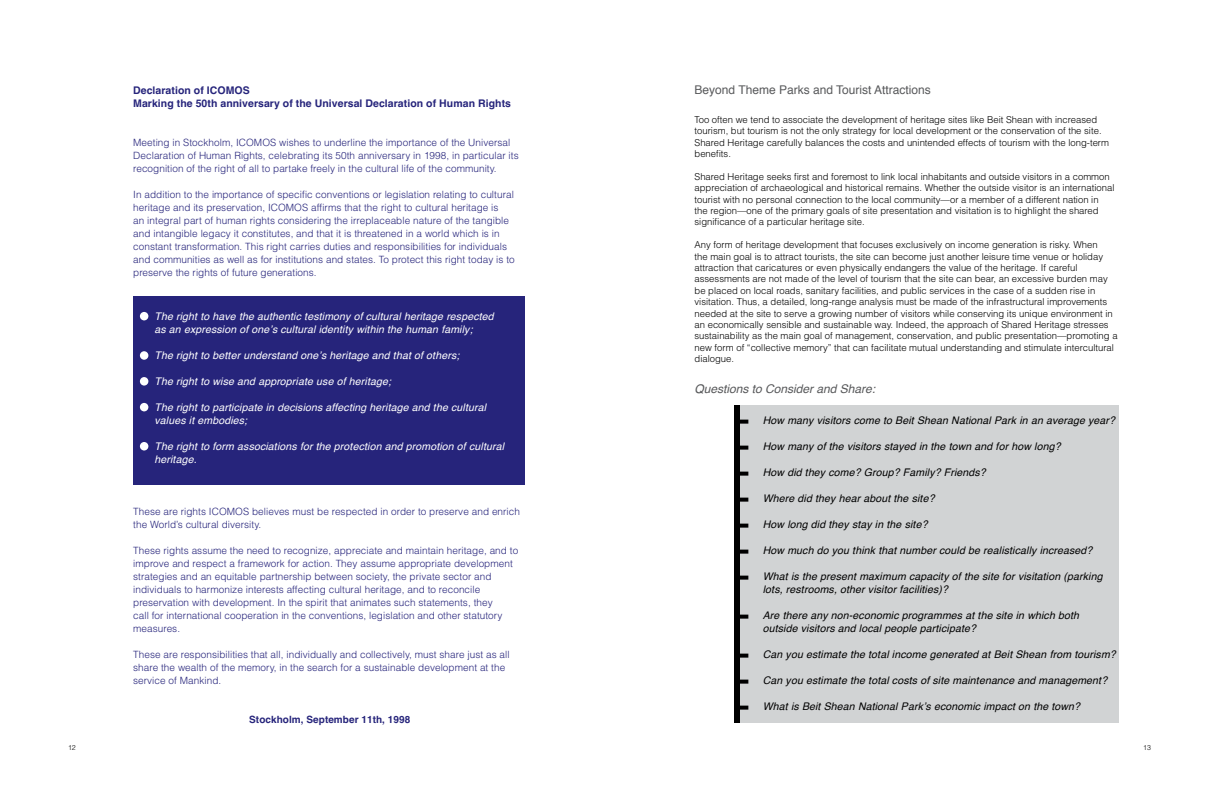
<style>
.page{position:relative;width:1219px;height:794px;background:#fff}
.page>*{position:absolute;margin:0;border:0;box-sizing:border-box;transform-origin:0 0}
.t1{font:700 30px/26px "Helvetica";color:#000;scale:1.1 1}
.t2{font:12px "Helvetica";color:#58595b}
.t3{font:italic 12px "Helvetica";color:#58595b}
.t4{font:italic 10.5px/13px "Helvetica";letter-spacing:.015em;color:#000}
.t5{font:italic 10.5px/13px "Helvetica";letter-spacing:.015em;color:#fff}
.t6{font:700 10.5px/13px "Helvetica";letter-spacing:.005em;color:#26247b}
.t7{font:300 10px/13px "Helvetica";letter-spacing:.005em;color:#26247b}
.t8{font:700 10px "Helvetica";letter-spacing:.005em;color:#26247b}
.t9{font:300 9.5px/11.4px "Helvetica";color:#000}
.t10{font:300 7px "Helvetica";color:#000}
</style>
<div class="page">
<div style="left:738px;top:405px;width:381px;height:318px;background:#d1d3d4"></div>
<div style="left:735px;top:405px;width:5px;height:318px;background:#000"></div>
<div style="left:133px;top:296px;width:391px;height:188px;background:#26247b"></div>
<div style="left:140px;top:312px;width:8px;height:8px;background:#fff;border-radius:50%"></div>
<div style="left:140px;top:377px;width:8px;height:8px;background:#fff;border-radius:50%"></div>
<div style="left:140px;top:351px;width:8px;height:9px;background:#fff;border-radius:50%"></div>
<div style="left:140px;top:403px;width:8px;height:8px;background:#fff;border-radius:50%"></div>
<div style="left:140px;top:442px;width:8px;height:8px;background:#fff;border-radius:50%"></div>
<p class="t6" style="left:133px;top:83px;width:379px">Declaration of ICOMOS<br>Marking the 50th anniversary of the Universal Declaration of Human Rights</p>
<p class="t7" style="left:133px;top:135px;width:387px">Meeting in Stockholm, ICOMOS wishes to underline the importance of the Universal<br>Declaration of Human Rights, celebrating its 50th anniversary in 1998, in particular its recognition of the right of all to partake freely in the cultural life of the community.</p>
<p class="t7" style="left:133px;top:187px;width:383px">In addition to the importance of specific conventions or legislation relating to cultural heritage and its preservation, ICOMOS affirms that the right to cultural heritage is<br>an integral part of human rights considering the irreplaceable nature of the tangible and intangible legacy it constitutes, and that it is threatened in a world which is in constant transformation. This right carries duties and responsibilities for individuals and communities as well as for institutions and states. To protect this right today is to preserve the rights of future generations.</p>
<p class="t5" style="left:154px;top:310px;width:341px">The right to have the authentic testimony of cultural heritage respected as an expression of one’s cultural identity within the human family;</p>
<p class="t5" style="left:154px;top:349px;width:306px">The right to better understand one’s heritage and that of others;</p>
<p class="t5" style="left:154px;top:375px;width:238px">The right to wise and appropriate use of heritage;</p>
<p class="t5" style="left:154px;top:401px;width:333px">The right to participate in decisions affecting heritage and the cultural values it embodies;</p>
<p class="t5" style="left:154px;top:440px;width:351px">The right to form associations for the protection and promotion of cultural heritage.</p>
<p class="t7" style="left:133px;top:505px;width:388px">These are rights ICOMOS believes must be respected in order to preserve and enrich the World’s cultural diversity.</p>
<p class="t7" style="left:133px;top:544px;width:387px">These rights assume the need to recognize, appreciate and maintain heritage, and to improve and respect a framework for action. They assume appropriate development strategies and an equitable partnership between society, the private sector and individuals to harmonize interests affecting cultural heritage, and to reconcile preservation with development. In the spirit that animates such statements, they<br>call for international cooperation in the conventions, legislation and other statutory measures.</p>
<p class="t7" style="left:133px;top:648px;width:378px">These are responsibilities that all, individually and collectively, must share just as all share the wealth of the memory, in the search for a sustainable development at the service of Mankind.</p>
<p class="t8" style="left:249px;top:713px;width:162px">Stockholm, September 11th, 1998</p>
<p class="t2" style="left:694px;top:81px;width:238px">Beyond Theme Parks and Tourist Attractions</p>
<p class="t9" style="left:694px;top:113px;width:416px">Too often we tend to associate the development of heritage sites like Beit Shean with increased tourism, but tourism is not the only strategy for local development or the conservation of the site.<br>Shared Heritage carefully balances the costs and unintended effects of tourism with the long-term benefits.</p>
<p class="t9" style="left:694px;top:170px;width:421px">Shared Heritage seeks first and foremost to link local inhabitants and outside visitors in a common appreciation of archaeological and historical remains. Whether the outside visitor is an international tourist with no personal connection to the local community—or a member of a different nation in<br>the region—one of the primary goals of site presentation and visitation is to highlight the shared significance of a particular heritage site.</p>
<p class="t9" style="left:694px;top:239px;width:425px">Any form of heritage development that focuses exclusively on income generation is risky. When<br>the main goal is to attract tourists, the site can become just another leisure time venue or holiday attraction that caricatures or even physically endangers the value of the heritage. If careful assessments are not made of the level of tourism that the site can bear, an excessive burden may be placed on local roads, sanitary facilities, and public services in the case of a sudden rise in visitation. Thus, a detailed, long-range analysis must be made of the infrastructural improvements needed at the site to serve a growing number of visitors while conserving its unique environment in an economically sensible and sustainable way. Indeed, the approach of Shared Heritage stresses sustainability as the main goal of management, conservation, and public presentation—promoting a new form of “collective memory” that can facilitate mutual understanding and stimulate intercultural dialogue.</p>
<p class="t3" style="left:694px;top:379px;width:182px">Questions to Consider and Share:</p>
<h1 class="t1" style="left:738px;top:406px;width:11px;text-align:justify">- - - - - - -</h1>
<h1 class="t1" style="left:738px;top:594px;width:11px;line-height:39px">- -</h1>
<h1 class="t1" style="left:738px;top:666px;width:11px">- -</h1>
<p class="t4" style="left:763px;top:414px;width:354px">How many visitors come to Beit Shean National Park in an average year?</p>
<p class="t4" style="left:763px;top:440px;width:299px">How many of the visitors stayed in the town and for how long?</p>
<p class="t4" style="left:763px;top:466px;width:224px">How did they come? Group? Family? Friends?</p>
<p class="t4" style="left:763px;top:492px;width:173px">Where did they hear about the site?</p>
<p class="t4" style="left:763px;top:518px;width:166px">How long did they stay in the site?</p>
<p class="t4" style="left:763px;top:544px;width:331px">How much do you think that number could be realistically increased?</p>
<p class="t4" style="left:763px;top:570px;width:341px">What is the present maximum capacity of the site for visitation (parking lots, restrooms, other visitor facilities)?</p>
<p class="t4" style="left:763px;top:609px;width:318px">Are there any non-economic programmes at the site in which both outside visitors and local people participate?</p>
<p class="t4" style="left:763px;top:648px;width:354px">Can you estimate the total income generated at Beit Shean from tourism?</p>
<p class="t4" style="left:763px;top:674px;width:346px">Can you estimate the total costs of site maintenance and management?</p>
<p class="t4" style="left:763px;top:700px;width:319px">What is Beit Shean National Park’s economic impact on the town?</p>
<p class="t10" style="left:68px;top:743px;width:9px">12</p>
<p class="t10" style="left:1143px;top:743px;width:9px">13</p>
</div>
